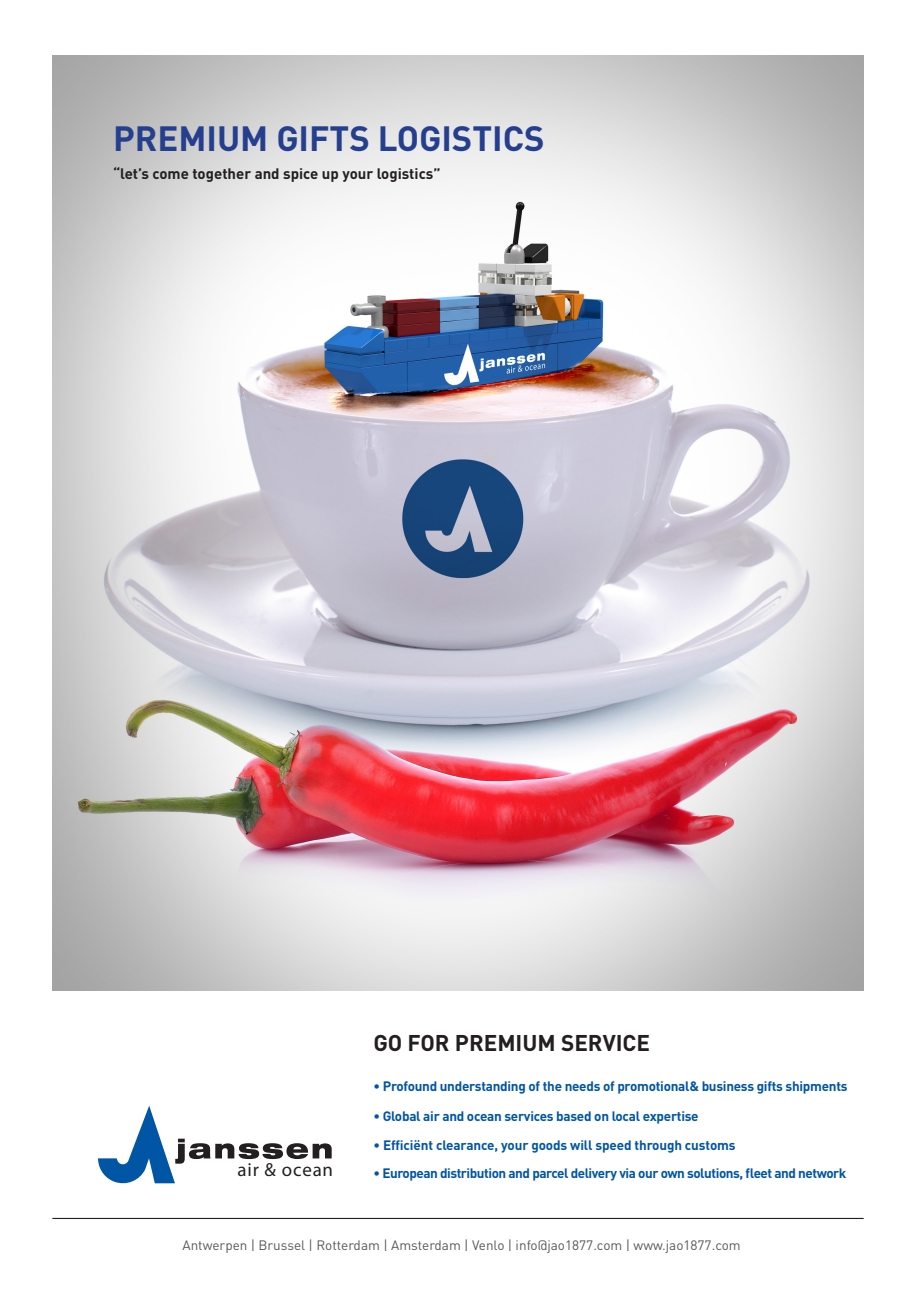
<style>
.page{position:relative;width:919px;height:1289px;background:#fff}
.page>*{position:absolute;margin:0;border:0;box-sizing:border-box;transform-origin:0 0}
.t1{font:700 34.65px "DIN Pro";color:#253f8e}
.t2{font:700 22.5px "DIN Pro";color:#231f20}
.t3{font:18.9px "Myriad Pro";letter-spacing:.045em;color:#231f20}
.t4{font:700 15px "DIN Pro";color:#231f20}
.t5{font:700 13.5px "DIN Pro";letter-spacing:-.02em;color:#0155a5}
.t6{font:13.5px "DIN Pro";color:#57585a}
</style>
<div class="page">
<img style="left:52px;top:55px;width:811px;height:935px">
<hr style="left:52px;top:1217px;width:811px;height:1px;background:#231f20">
<svg style="left:98px;top:1105px;width:233px;height:78px"></svg>
<p class="t1" style="left:113px;top:115px;width:433px">PREMIUM GIFTS LOGISTICS</p>
<p class="t4" style="left:113px;top:163px;width:329px">“let’s come together and spice up your logistics”</p>
<p class="t2" style="left:373px;top:1027px;width:278px">GO FOR PREMIUM SERVICE</p>
<p class="t5" style="left:373px;top:1077px;width:475px">• Profound understanding of the needs of promotional&amp; business gifts shipments</p>
<p class="t5" style="left:373px;top:1107px;width:326px">• Global air and ocean services based on local expertise</p>
<p class="t5" style="left:373px;top:1135px;width:363px">• Efficiënt clearance, your goods will speed through customs</p>
<p class="t3" style="left:237px;top:1157px;width:97px">air &amp; ocean</p>
<p class="t5" style="left:373px;top:1164px;width:474px">• European distribution and parcel delivery via our own solutions, fleet and network</p>
<p class="t6" style="left:182px;top:1235px;width:560px">Antwerpen | Brussel | Rotterdam | Amsterdam | Venlo | info@jao1877.com | www.jao1877.com</p>
</div>
